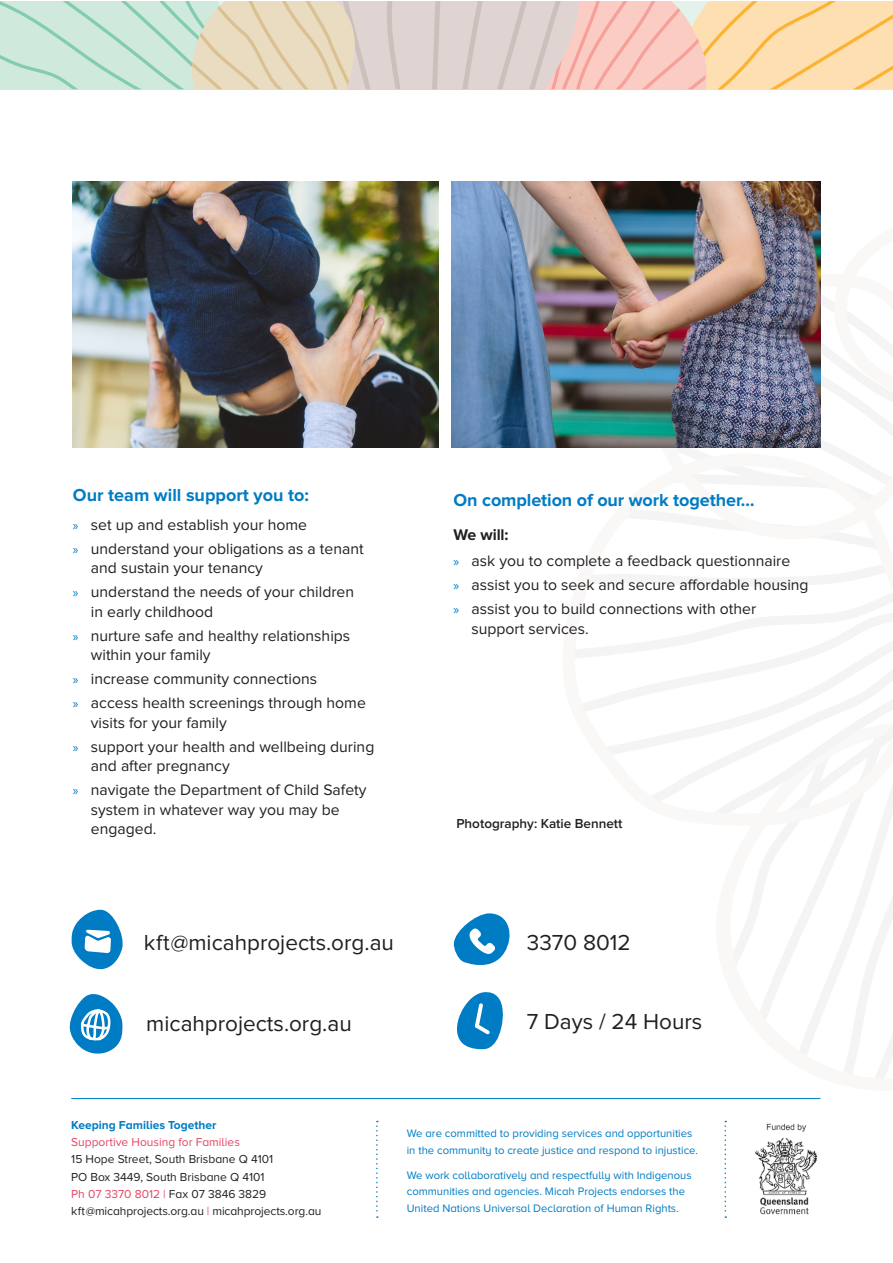
<style>
.page{position:relative;width:893px;height:1263px;background:#fff}
.page>*{position:absolute;margin:0;border:0;box-sizing:border-box;transform-origin:0 0}
.Body_-_Indesign{font:22.5px "Proxima Nova";color:#231f20}
.Title_-_Smaller_-_In{font:700 18px "Proxima Nova";letter-spacing:-.005em;color:#007cc4}
.Title_-_Smaller_-_In-2{font:700 16.05px "Proxima Nova";letter-spacing:-.005em;color:#231f20}
.t1{font:15.75px/19.5px "Proxima Nova";color:#231f20}
.Body_-_Indesign-2{font:600 13.5px "Proxima Nova";color:#231f20}
.t2{font:12px/17.2px "Proxima Nova A";color:#231f20}
.t3{font:12px/17.2px "Proxima Nova A";color:#e34663}
.t4{font:11.25px/16.5px "Proxima Nova A";color:#007cc4}
.s1{font-family:"Myriad Pro";font-size:13.5px;color:#007cc4}
.s2{font-weight:700;color:#007cc4}
.s3{color:#e34663}
</style>
<div class="page">
<svg style="left:733px;top:836px;width:160px;height:263px"></svg>
<svg style="left:820px;top:260px;width:73px;height:187px"></svg>
<svg style="left:575px;top:447px;width:318px;height:389px"></svg>
<svg style="left:837px;top:260px;width:56px;height:165px"></svg>
<svg style="left:0;top:1px;width:893px;height:88px"></svg>
<hr style="left:71px;top:1098px;width:749px;height:1px;background:#007cc4">
<svg style="left:376px;top:1121px;width:2px;height:97px"></svg>
<svg style="left:724px;top:1121px;width:2px;height:97px"></svg>
<img style="left:755px;top:1123px;width:61px;height:92px">
<svg style="left:453px;top:913px;width:57px;height:52px"></svg>
<svg style="left:457px;top:992px;width:46px;height:58px"></svg>
<svg style="left:69px;top:909px;width:54px;height:145px"></svg>
<img style="left:73px;top:181px;width:365px;height:267px">
<img style="left:451px;top:181px;width:369px;height:267px">
<p class="Title_-_Smaller_-_In" style="left:73px;top:485px;width:238px">Our team will support you to:</p>
<p class="t1" style="left:73px;top:515px;width:236px"><span class="s1">»</span> set up and establish your home</p>
<p class="t1" style="left:91px;top:539px;width:274px;text-indent:-18px"><span class="s1">»</span> understand your obligations as a tenant and sustain your tenancy</p>
<p class="t1" style="left:91px;top:583px;width:265px;text-indent:-18px"><span class="s1">»</span> understand the needs of your children in early childhood</p>
<p class="t1" style="left:91px;top:626px;width:261px;text-indent:-18px"><span class="s1">»</span> nurture safe and healthy relationships within your family</p>
<p class="t1" style="left:73px;top:670px;width:246px"><span class="s1">»</span> increase community connections</p>
<p class="t1" style="left:91px;top:694px;width:276px;text-indent:-18px"><span class="s1">»</span> access health screenings through home visits for your family</p>
<p class="t1" style="left:91px;top:737px;width:285px;text-indent:-18px"><span class="s1">»</span> support your health and wellbeing during and after pregnancy</p>
<p class="t1" style="left:91px;top:781px;width:277px;text-indent:-18px"><span class="s1">»</span> navigate the Department of Child Safety system in whatever way you may be engaged.</p>
<p class="Title_-_Smaller_-_In" style="left:454px;top:490px;width:303px">On completion of our work together…</p>
<p class="Title_-_Smaller_-_In-2" style="left:454px;top:526px;width:57px">We will:</p>
<p class="t1" style="left:454px;top:551px;width:338px"><span class="s1">»</span> ask you to complete a feedback questionnaire</p>
<p class="t1" style="left:454px;top:575px;width:357px"><span class="s1">»</span> assist you to seek and secure affordable housing</p>
<p class="t1" style="left:472px;top:599px;width:286px;text-indent:-18px"><span class="s1">»</span> assist you to build connections with other support services.</p>
<p class="Body_-_Indesign-2" style="left:456px;top:816px;width:168px">Photography: Katie Bennett</p>
<p class="Body_-_Indesign" style="left:144px;top:929px;width:252px">kft@micahprojects.org.au</p>
<p class="Body_-_Indesign" style="left:146px;top:1010px;width:207px">micahprojects.org.au</p>
<p class="Body_-_Indesign" style="left:527px;top:929px;width:105px">3370 8012</p>
<p class="Body_-_Indesign" style="left:527px;top:1009px;width:177px">7 Days / 24 Hours</p>
<p class="t3" style="left:71px;top:1116px;width:170px"><span class="s2">Keeping Families Together<br></span>Supportive Housing for Families</p>
<p class="t2" style="left:71px;top:1150px;width:203px">15 Hope Street, South Brisbane Q 4101<br>PO Box 3449, South Brisbane Q 4101</p>
<p class="t2" style="left:71px;top:1185px;width:252px"><span class="s3">Ph 07 3370 8012 |</span> Fax 07 3846 3829 kft@micahprojects.org.au <span class="s3">|</span> micahprojects.org.au</p>
<p class="t4" style="left:407px;top:1125px;width:293px">We are committed to providing services and opportunities in the community to create justice and respond to injustice.</p>
<p class="t4" style="left:407px;top:1166px;width:286px">We work collaboratively and respectfully with Indigenous communities and agencies. Micah Projects endorses the<br>United Nations Universal Declaration of Human Rights.</p>
</div>
